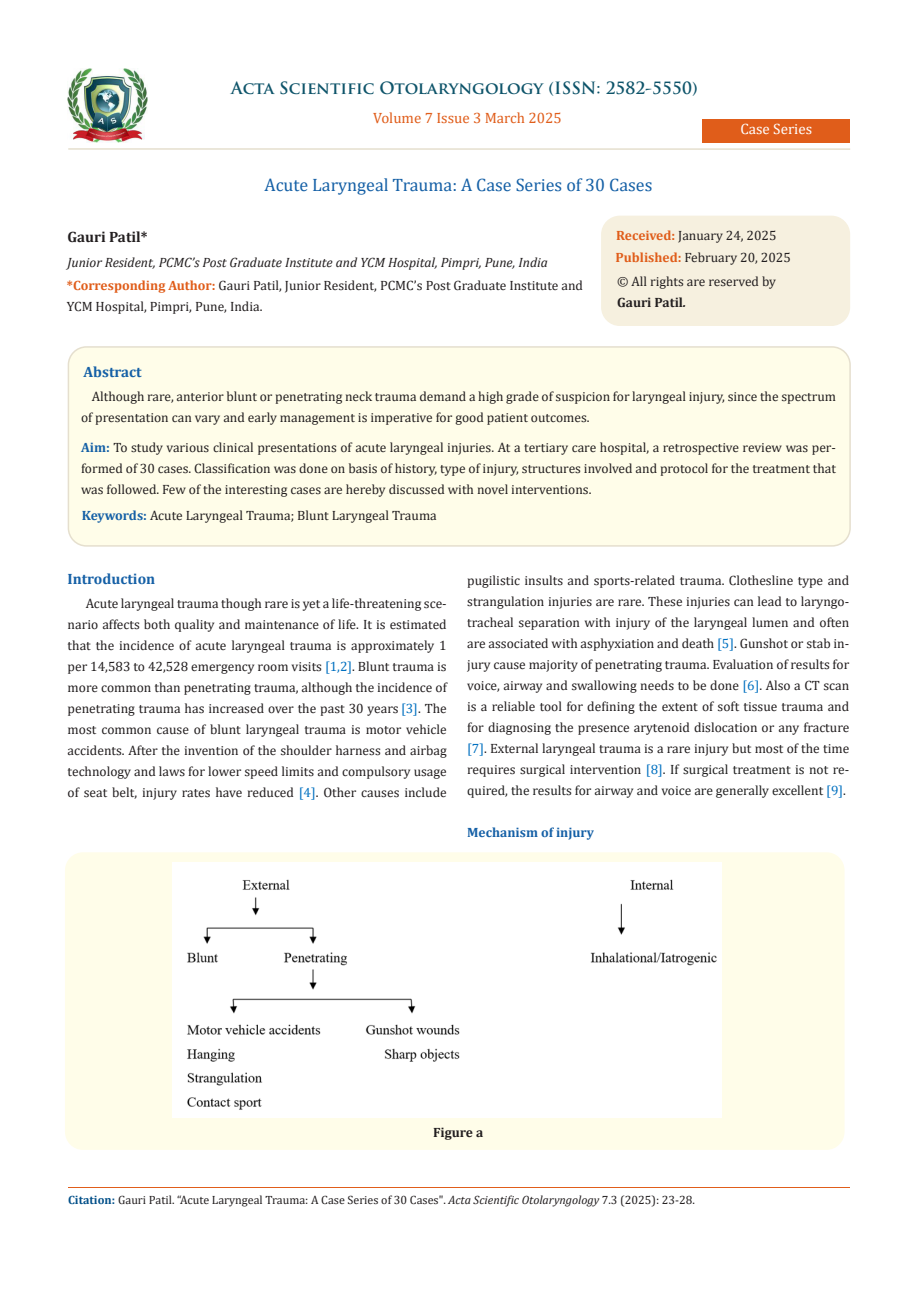
<style>
.page{position:relative;width:917px;height:1296px;background:#fff}
.page>*{position:absolute;margin:0;border:0;box-sizing:border-box;transform-origin:0 0}
.t1{font:18px "Cambria";color:#1560a6}
.t2{font:700 16.5px "Trajan Pro";color:#0e546a}
.t3{font:15px "Cambria";color:#e05d1a}
.t4{font:700 15px "Cambria";color:#1560a6}
.t5{font:700 15px "Cambria";color:#231f20}
.t6{font:15px "Cambria";color:#fff}
.t7{font:13.5px/21px "Cambria";color:#231f20}
.t8{font:italic 13.5px "Cambria";color:#231f20}
.t9{font:700 13.5px "Cambria";color:#1560a6}
.t10{font:700 13.5px "Cambria";color:#231f20}
.t11{font:12px "Cambria";color:#231f20}
.s1{font-weight:700;color:#e05d1a}
.s2{font-weight:700}
.s3{font-weight:700;font-style:italic}
.s4{font-weight:700;color:#1560a6}
.s5{color:#0070c0}
.s6{color:#212121}
.s7{font-weight:700;color:#035089}
.s8{font-style:italic}
</style>
<div class="page">
<img style="left:67px;top:68px;width:81px;height:74px">
<div style="left:702px;top:119px;width:148px;height:23px;background:#e05d1a"></div>
<div style="left:602px;top:216px;width:247px;height:109px;background:#f6f0df;border-radius:18px"></div>
<div style="left:601px;top:216px;width:249px;height:110px;border:2px solid #f6f0df;border-radius:18px"></div>
<div style="left:68px;top:347px;width:782px;height:199px;background:#fffde9;border-radius:18px"></div>
<div style="left:68px;top:346px;width:782px;height:201px;border:2px solid #e5dfce;border-radius:18px"></div>
<div style="left:65px;top:852px;width:779px;height:298px;background:#fffde9;border-radius:18px"></div>
<div style="left:172px;top:863px;width:549px;height:254px;background:#fff"></div>
<hr style="left:68px;top:1187px;width:782px;height:1px;background:#e05d1a">
<hr style="left:68px;top:148px;width:782px;height:2px;background:#e5dfce">
<p class="t2" style="left:231px;top:77px;width:468px">Acta Scientific Otolaryngology (ISSN: 2582-5550)</p>
<p class="t3" style="left:373px;top:109px;width:190px">Volume 7 Issue 3 March 2025</p>
<p class="t1" style="left:264px;top:174px;width:389px">Acute Laryngeal Trauma: A Case Series of 30 Cases</p>
<p class="t6" style="left:740px;top:120px;width:73px">Case Series</p>
<p class="t5" style="left:67px;top:226px;width:82px">Gauri Patil*</p>
<p class="t8" style="left:67px;top:253px;width:482px">Junior Resident, PCMC’s Post Graduate Institute and YCM Hospital, Pimpri, Pune, India</p>
<p class="t7" style="left:67px;top:275px;width:517px"><span class="s1">*Corresponding Author:</span> Gauri Patil, Junior Resident, PCMC’s Post Graduate Institute and<br>YCM Hospital, Pimpri, Pune, India.</p>
<p class="t7" style="left:616px;top:224px;width:162px"><span class="s1">Received:</span> January 24, 2025</p>
<p class="t7" style="left:615px;top:247px;width:177px"><span class="s1">Published:</span> February 20, 2025</p>
<p class="t7" style="left:617px;top:271px;width:160px">© All rights are reserved by<br><span class="s2">Gauri Patil</span><span class="s3">.</span></p>
<p class="t4" style="left:84px;top:361px;width:60px">Abstract</p>
<p class="t7" style="left:81px;top:386px;width:756px;text-indent:11px">Although rare, anterior blunt or penetrating neck trauma demand a high grade of suspicion for laryngeal injury, since the spectrum of presentation can vary and early management is imperative for good patient outcomes.</p>
<p class="t7" style="left:81px;top:437px;width:756px;text-align:justify"><span class="s4">Aim:</span> To study various clinical presentations of acute laryngeal injuries. At a tertiary care hospital, a retrospective review was per&shy;formed of 30 cases. Classification was done on basis of history, type of injury, structures involved and protocol for the treatment that was followed. Few of the interesting cases are hereby discussed with novel interventions.</p>
<p class="t7" style="left:82px;top:505px;width:356px"><span class="s4">Keywords:</span> Acute Laryngeal Trauma; Blunt Laryngeal Trauma</p>
<p class="t4" style="left:67px;top:569px;width:89px">Introduction</p>
<p class="t7" style="left:68px;top:593px;width:380px;text-align:justify;text-indent:18px">Acute laryngeal trauma though rare is yet a life-threatening sce&shy;nario affects both quality and maintenance of life. It is estimated that the incidence of acute laryngeal trauma is approximately 1 per 14,583 to 42,528 emergency room visits <span class="s5">[1,2]</span>. Blunt trauma is more common than penetrating trauma, although the incidence of penetrating trauma has increased over the past 30 years <span class="s5">[3]</span>. The most common cause of blunt laryngeal trauma is motor vehicle accidents. After the invention of the shoulder harness and airbag technology and laws for lower speed limits and compulsory usage of seat belt, injury rates have reduced <span class="s5">[4]</span>. Other causes include</p>
<p class="t7" style="left:467px;top:570px;width:383px;text-align:justify">pugilistic insults and sports-related trauma. Clothesline type and strangulation injuries are rare. These injuries can lead to laryngo&shy;tracheal separation with injury of the laryngeal lumen and often are associated with asphyxiation and death <span class="s5">[5]</span>. Gunshot or stab in&shy;jury cause majority of penetrating trauma. Evaluation of results for voice, airway and swallowing needs to be done <span class="s5">[6]</span>. Also a CT scan is a reliable tool for defining the extent of soft tissue trauma and for diagnosing the presence arytenoid dislocation or any fracture <span class="s5">[7]</span>. External laryngeal trauma is a rare injury but most of the time requires surgical intervention <span class="s5">[8]</span>. <span class="s6">If surgical treatment is not re&shy;quired, the results for airway and voice are generally excellent</span> <span class="s5">[9]</span><span class="s6">.</span></p>
<p class="t9" style="left:467px;top:823px;width:128px">Mechanism of injury</p>
<p class="t10" style="left:433px;top:1123px;width:52px">Figure a</p>
<p class="t11" style="left:68px;top:1193px;width:628px"><span class="s7">Citation:</span> Gauri Patil. “Acute Laryngeal Trauma: A Case Series of 30 Cases". <span class="s8">Acta Scientific Otolaryngology</span> 7.3 (2025): 23-28.</p>
</div>
